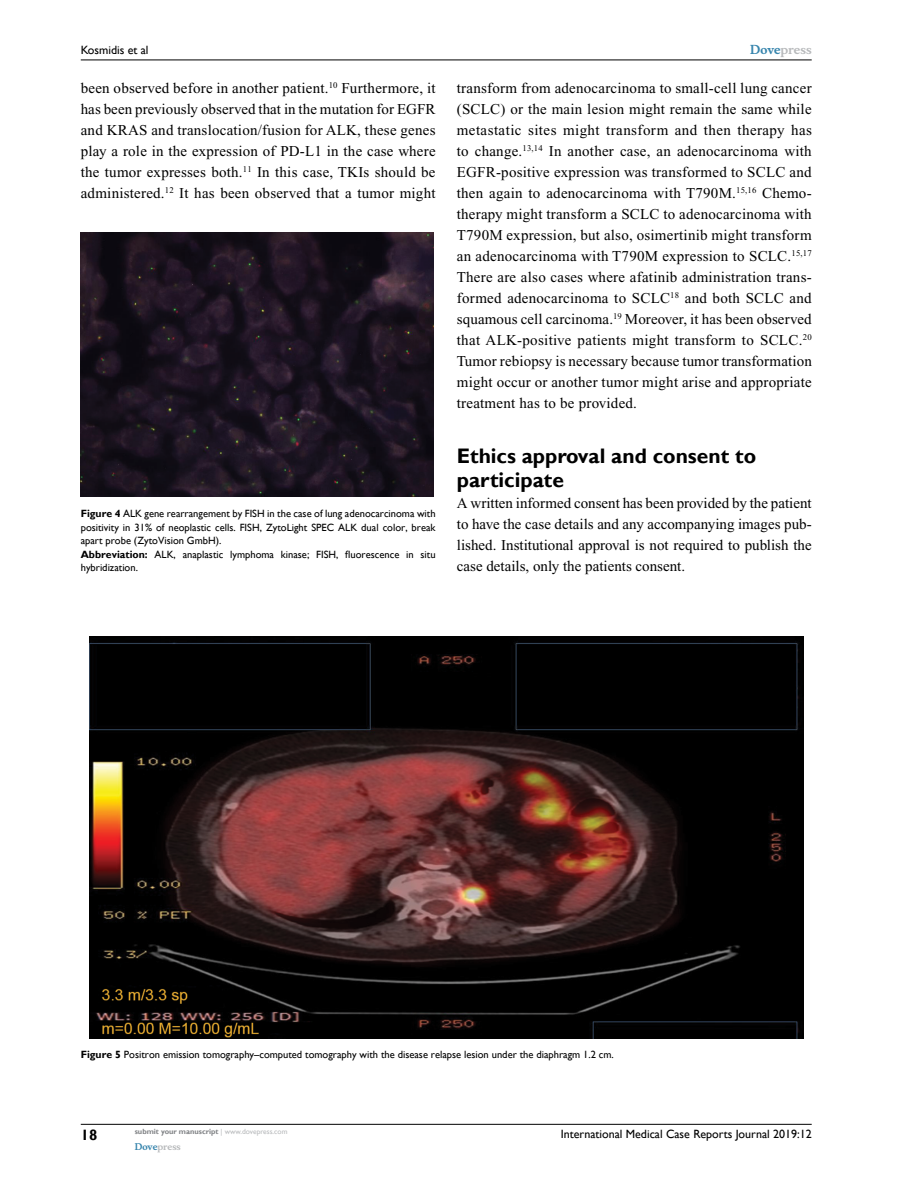
<style>
.page{position:relative;width:918px;height:1188px;background:#fff}
.page>*{position:absolute;margin:0;border:0;box-sizing:border-box;transform-origin:0 0}
.t1{font:700 21px/24px "Gill Sans";color:#000}
.t2{font:15px/21px "Times New Roman";letter-spacing:.015em;color:#000;text-align:justify}
.t3{font:700 15px "Gill Sans";color:#000}
.t4{font:12px "Gill Sans";color:#000}
.t5{font:700 12px "Musee";color:#b8babc}
.t6{font:10.5px/13.5px "Gill Sans";color:#000}
.t7{font:700 9px "Musee";color:#b8babc}
.t8{font:700 7.5px "Gill Sans";color:#808285}
.s1{color:#3785ad}
.s2{font-weight:700}
.s3{font-weight:400;color:#b8babc}
</style>
<div class="page">
<hr style="left:81px;top:1124px;width:731px;height:1px;background:#000">
<hr style="left:81px;top:60px;width:731px;height:1px;background:#000">
<img style="left:81px;top:232px;width:352px;height:265px">
<img style="left:89px;top:637px;width:714px;height:402px">
<p class="t4" style="left:81px;top:43px;width:69px">Kosmidis et al</p>
<p class="t5" style="left:750px;top:43px;width:63px"><span class="s1">Dove</span>press</p>
<p class="t2" style="left:81px;top:77px;width:356px">been observed before in another patient.<sup>10</sup> Furthermore, it has been previously observed that in the mutation for EGFR and KRAS and translocation/fusion for ALK, these genes play a role in the expression of PD-L1 in the case where the tumor expresses both.<sup>11</sup> In this case, TKIs should be administered.<sup>12</sup> It has been observed that a tumor might</p>
<p class="t2" style="left:457px;top:77px;width:357px">transform from adenocarcinoma to small-cell lung cancer (SCLC) or the main lesion might remain the same while metastatic sites might transform and then therapy has to change.<sup>13,14</sup> In another case, an adenocarcinoma with EGFR-positive expression was transformed to SCLC and then again to adenocarcinoma with T790M.<sup>15,16</sup> Chemo&shy;therapy might transform a SCLC to adenocarcinoma with T790M expression, but also, osimertinib might transform an adenocarcinoma with T790M expression to SCLC.<sup>15,17<br></sup>There are also cases where afatinib administration trans&shy;formed adenocarcinoma to SCLC<sup>18</sup> and both SCLC and squamous cell carcinoma.<sup>19</sup> Moreover, it has been observed that ALK-positive patients might transform to SCLC.<sup>20<br></sup>Tumor rebiopsy is necessary because tumor transformation might occur or another tumor might arise and appropriate treatment has to be provided.</p>
<h1 class="t1" style="left:457px;top:445px;width:301px">Ethics approval and consent to participate</h1>
<p class="t2" style="left:457px;top:493px;width:356px">A written informed consent has been provided by the patient to have the case details and any accompanying images pub&shy;lished. Institutional approval is not required to publish the case details, only the patients consent.</p>
<p class="t6" style="left:81px;top:507px;width:356px"><span class="s2">Figure 4</span> ALK gene rearrangement by FISH in the case of lung adenocarcinoma with positivity in 31% of neoplastic cells. FISH, ZytoLight SPEC ALK dual color, break apart probe (ZytoVision GmbH).<br><span class="s2">Abbreviation:</span> ALK, anaplastic lymphoma kinase; FISH, fluorescence in situ hybridization.</p>
<p class="t6" style="left:81px;top:1048px;width:535px"><span class="s2">Figure 5</span> Positron emission tomography–computed tomography with the disease relapse lesion under the diaphragm 1.2 cm.</p>
<p class="t3" style="left:81px;top:1126px;width:18px">18</p>
<p class="t8" style="left:135px;top:1127px;width:154px">submit your manuscript <span class="s3">| www.dovepress.com</span></p>
<p class="t7" style="left:135px;top:1141px;width:48px"><span class="s1">Dove</span>press</p>
<p class="t4" style="left:561px;top:1127px;width:252px">International Medical Case Reports Journal 2019:12</p>
</div>
